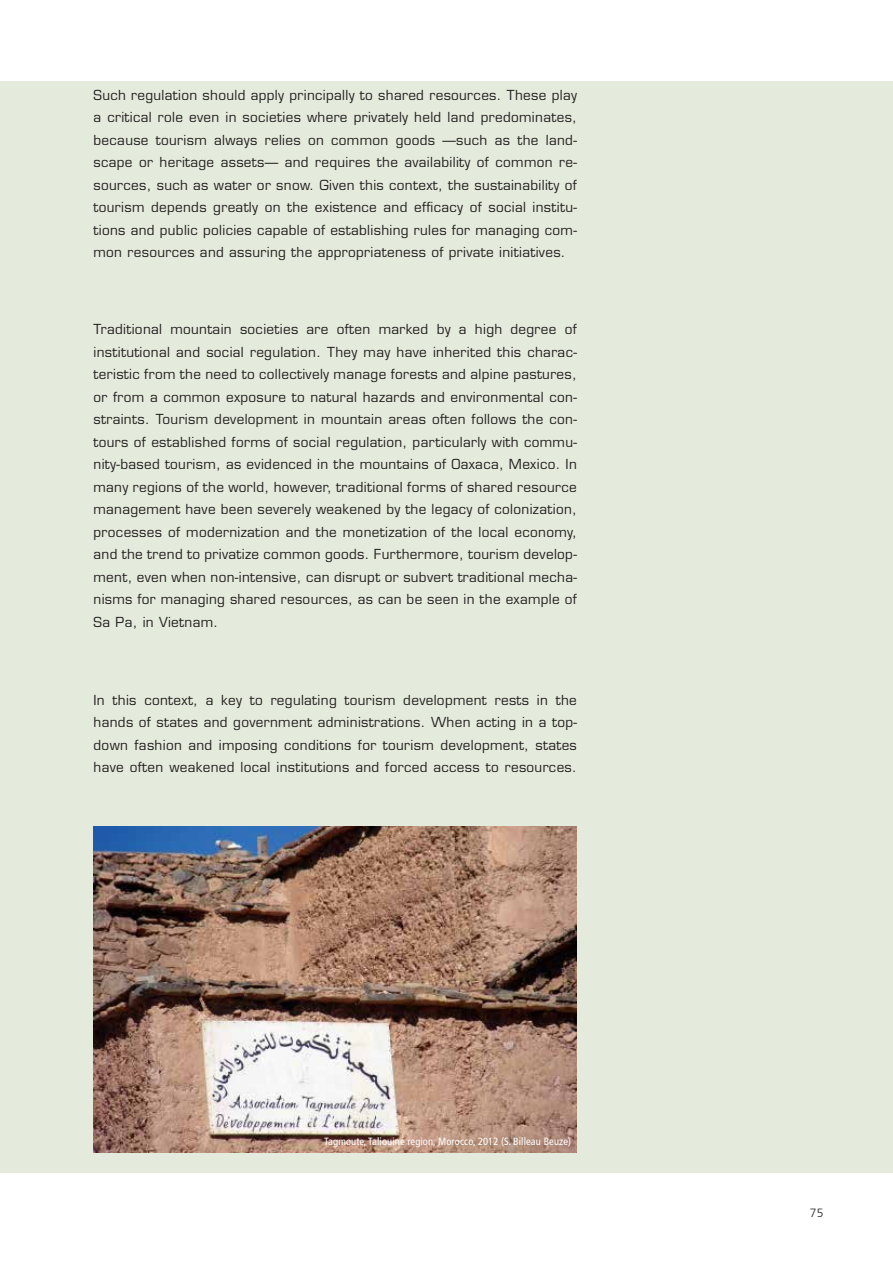
<style>
.page{position:relative;width:893px;height:1263px;background:#fff}
.page>*{position:absolute;margin:0;border:0;box-sizing:border-box;transform-origin:0 0}
.t1{font:13.5px/22.5px "Eurostile";letter-spacing:.025em;color:#231f20;text-align:justify}
.t2{font:300 12px "Frutiger";color:#231f20}
.t3{font:condensed 10.5px "Frutiger";letter-spacing:.01em;color:#fff}
</style>
<div class="page">
<div style="left:0;top:81px;width:893px;height:1091px;background:#e5ebdc"></div>
<img style="left:94px;top:827px;width:483px;height:325px">
<p class="t1" style="left:94px;top:84px;width:485px">Such regulation should apply principally to shared resources. These play a critical role even in societies where privately held land predominates, because tourism always relies on common goods —such as the land&shy;scape or heritage assets— and requires the availability of common re&shy;sources, such as water or snow. Given this context, the sustainability of tourism depends greatly on the existence and efficacy of social institu&shy;tions and public policies capable of establishing rules for managing com&shy;mon resources and assuring the appropriateness of private initiatives.</p>
<p class="t1" style="left:94px;top:318px;width:485px">Traditional mountain societies are often marked by a high degree of institutional and social regulation. They may have inherited this charac&shy;teristic from the need to collectively manage forests and alpine pastures, or from a common exposure to natural hazards and environmental con&shy;straints. Tourism development in mountain areas often follows the con&shy;tours of established forms of social regulation, particularly with commu&shy;nity-based tourism, as evidenced in the mountains of Oaxaca, Mexico. In many regions of the world, however, traditional forms of shared resource management have been severely weakened by the legacy of colonization, processes of modernization and the monetization of the local economy, and the trend to privatize common goods. Furthermore, tourism develop&shy;ment, even when non-intensive, can disrupt or subvert traditional mecha&shy;nisms for managing shared resources, as can be seen in the example of Sa Pa, in Vietnam.</p>
<p class="t1" style="left:94px;top:688px;width:485px">In this context, a key to regulating tourism development rests in the hands of states and government administrations. When acting in a top&shy;down fashion and imposing conditions for tourism development, states have often weakened local institutions and forced access to resources.</p>
<p class="t3" style="left:324px;top:1136px;width:248px">Tagmoute, Taliouine region, Morocco, 2012 (S. Billeau Beuze)</p>
<p class="t2" style="left:810px;top:1206px;width:15px">75</p>
</div>
